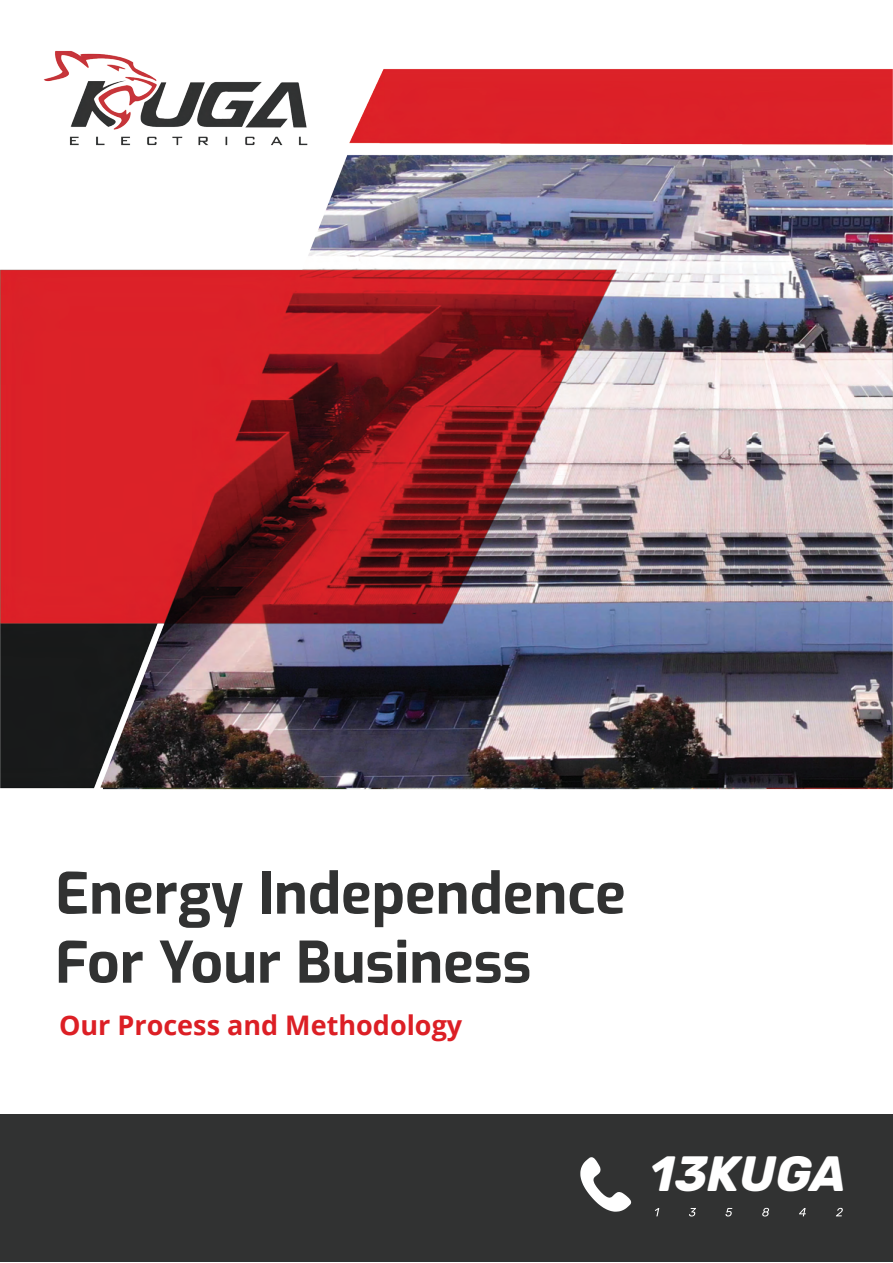
<style>
.page{position:relative;width:893px;height:1263px;background:#fff}
.page>*{position:absolute;margin:0;border:0;box-sizing:border-box;transform-origin:0 0}
.t1{font:700 57px/69px "Exo";color:#313232}
.t2{font:italic 700 49.35px "Rubik";color:#fff}
.t3{font:700 27px "Open Sans";color:#dc1f25}
</style>
<div class="page">
<img style="left:0;top:50px;width:892px;height:740px">
<div style="left:0;top:1115px;width:892px;height:147px;background:#313232"></div>
<svg style="left:580px;top:1157px;width:51px;height:55px"></svg>
<svg style="left:655px;top:1208px;width:4px;height:8px"></svg>
<svg style="left:689px;top:1208px;width:7px;height:8px"></svg>
<svg style="left:725px;top:1208px;width:7px;height:8px"></svg>
<svg style="left:762px;top:1208px;width:7px;height:8px"></svg>
<svg style="left:799px;top:1208px;width:7px;height:8px"></svg>
<svg style="left:836px;top:1208px;width:7px;height:8px"></svg>
<p class="t1" style="left:55px;top:855px;width:572px">Energy Independence<br>For Your Business</p>
<p class="t3" style="left:59px;top:1006px;width:405px">Our Process and Methodology</p>
<p class="t2" style="left:650px;top:1145px;width:198px">13KUGA</p>
</div>
